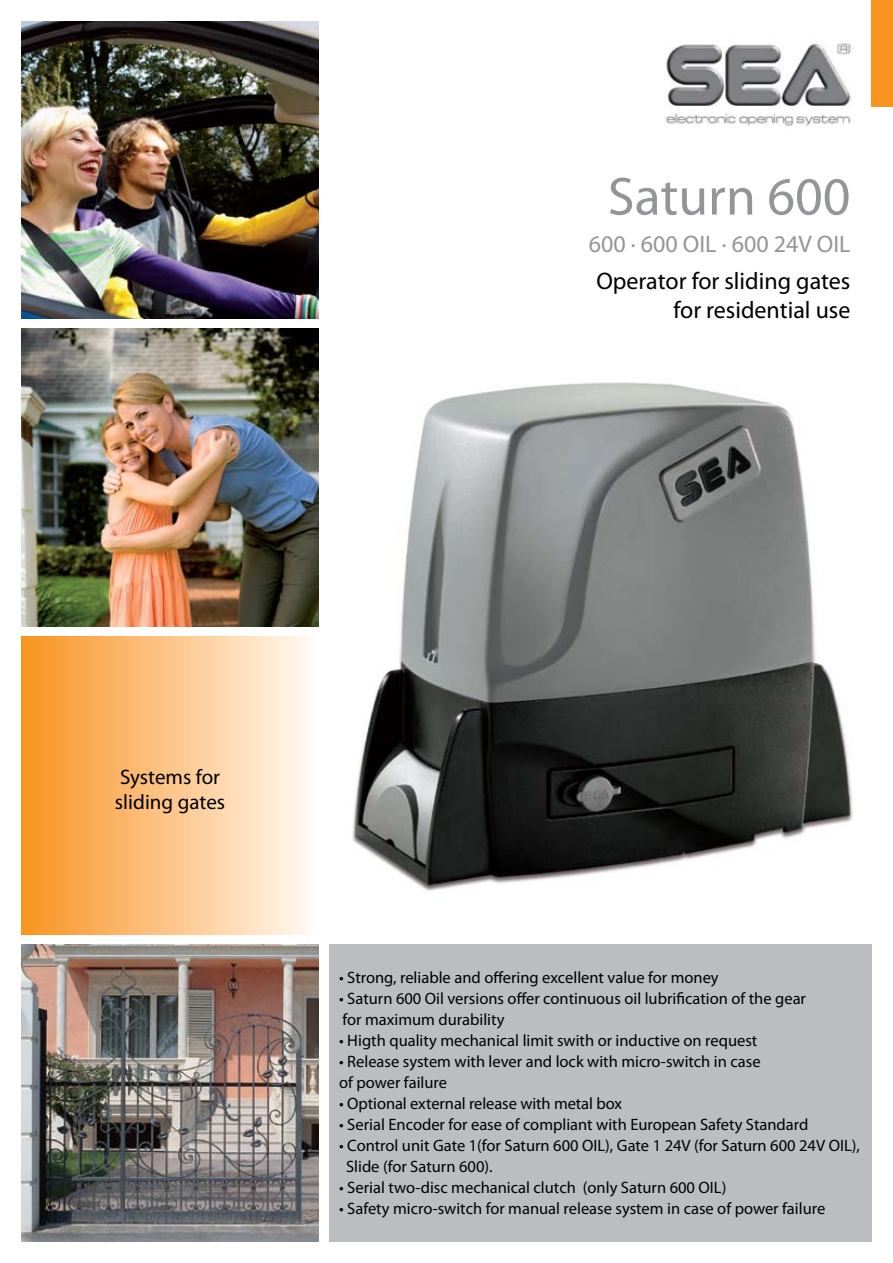
<style>
.page{position:relative;width:893px;height:1263px;background:#fff}
.page>*{position:absolute;margin:0;border:0;box-sizing:border-box;transform-origin:0 0}
.t1{font:54px "Myriad Pro";color:#939598}
.t2{font:24px/28.8px "Myriad Pro";color:#000;text-align:right}
.t3{font:24px "Myriad Pro";color:#939598}
.t4{font:21px/25.2px "Myriad Pro";color:#000}
.t5{font:16.5px/21px "Myriad Pro";color:#000}
</style>
<div class="page">
<div style="left:872px;top:0;width:21px;height:106px;background:#f7931e"></div>
<div style="left:21px;top:636px;width:298px;height:298px;background:linear-gradient(to right,#f9921f,#fffaf6)"></div>
<div style="left:329px;top:944px;width:543px;height:298px;background:#bcbdc0"></div>
<img style="left:352px;top:382px;width:501px;height:509px">
<img style="left:665px;top:43px;width:186px;height:83px">
<img style="left:21px;top:944px;width:298px;height:298px">
<img style="left:21px;top:329px;width:298px;height:297px">
<img style="left:21px;top:21px;width:298px;height:298px">
<h1 class="t1" style="left:608px;top:163px;width:244px">Saturn 600</h1>
<h2 class="t3" style="left:589px;top:229px;width:263px">600 · 600 OIL · 600 24V OIL</h2>
<h2 class="t2" style="left:596px;top:266px;width:256px">Operator for sliding gates for residential use</h2>
<p class="t4" style="left:115px;top:764px;width:112px">Systems for sliding gates</p>
<p class="t5" style="left:339px;top:966px;width:381px">• Strong, reliable and offering excellent value for money</p>
<p class="t5" style="left:339px;top:987px;width:468px">• Saturn 600 Oil versions offer continuous oil lubrification of the gear for maximum durability</p>
<p class="t5" style="left:339px;top:1029px;width:420px">• Higth quality mechanical limit swith or inductive on request</p>
<p class="t5" style="left:339px;top:1050px;width:423px">• Release system with lever and lock with micro-switch in case of power failure</p>
<p class="t5" style="left:339px;top:1092px;width:284px">• Optional external release with metal box</p>
<p class="t5" style="left:339px;top:1113px;width:471px">• Serial Encoder for ease of compliant with European Safety Standard</p>
<p class="t5" style="left:346px;top:1134px;width:515px;text-indent:-7px">• Control unit Gate 1(for Saturn 600 OIL), Gate 1 24V (for Saturn 600 24V OIL),<br>Slide (for Saturn 600).</p>
<p class="t5" style="left:339px;top:1176px;width:389px">• Serial two-disc mechanical clutch (only Saturn 600 OIL)</p>
<p class="t5" style="left:339px;top:1197px;width:488px">• Safety micro-switch for manual release system in case of power failure</p>
</div>
